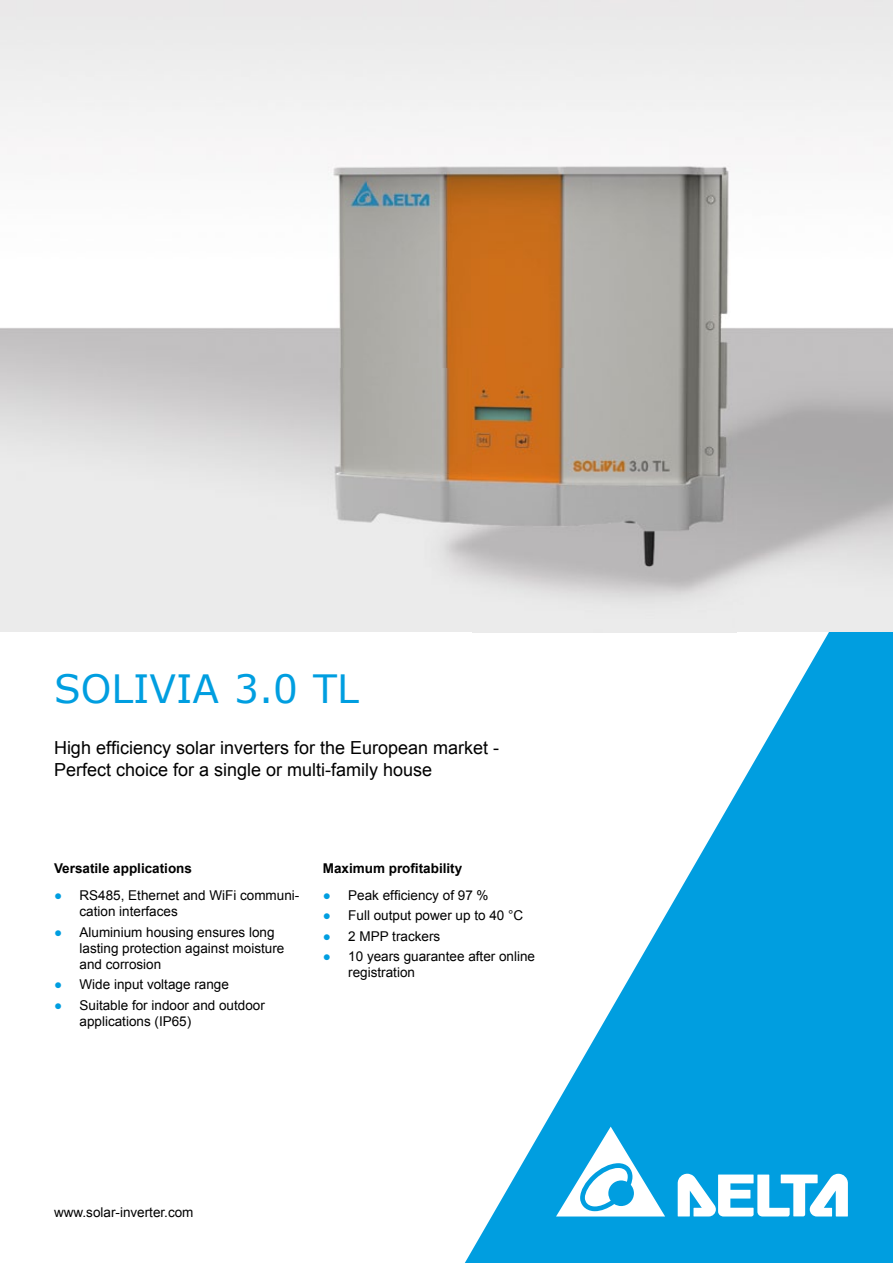
<style>
.page{position:relative;width:893px;height:1263px;background:#fff}
.page>*{position:absolute;margin:0;border:0;box-sizing:border-box;transform-origin:0 0}
.t1{font:39px "Verdana";color:#009ee0}
.t2{font:18px/21.6px "Arial";color:#000}
.t3{font:13.5px/16.2px "Arial";color:#000}
.t4{font:700 13.5px "Arial";color:#000}
.s1{color:#009ee0}
</style>
<div class="page">
<svg style="left:465px;top:632px;width:428px;height:631px;fill:#009ee0"></svg>
<svg style="left:678px;top:1174px;width:170px;height:42px"></svg>
<svg style="left:556px;top:1126px;width:109px;height:90px"></svg>
<img style="left:0;top:0;width:893px;height:632px">
<h1 class="t1" style="left:54px;top:662px;width:306px">SOLIVIA 3.0 TL</h1>
<h2 class="t2" style="left:54px;top:737px;width:447px">High efficiency solar inverters for the European market -<br>Perfect choice for a single or multi-family house</h2>
<p class="t4" style="left:54px;top:859px;width:140px">Versatile applications</p>
<p class="t3" style="left:80px;top:887px;width:221px;text-indent:-26px"><span class="s1">●</span> RS485, Ethernet and WiFi communi&shy;cation interfaces</p>
<p class="t3" style="left:80px;top:924px;width:206px;text-indent:-26px"><span class="s1">●</span> Aluminium housing ensures long lasting protection against moisture and corrosion</p>
<p class="t3" style="left:54px;top:977px;width:176px"><span class="s1">●</span> Wide input voltage range</p>
<p class="t3" style="left:80px;top:997px;width:187px;text-indent:-26px"><span class="s1">●</span> Suitable for indoor and outdoor applications (IP65)</p>
<p class="t4" style="left:323px;top:859px;width:141px">Maximum profitability</p>
<p class="t3" style="left:323px;top:887px;width:167px"><span class="s1">●</span> Peak efficiency of 97 %</p>
<p class="t3" style="left:323px;top:907px;width:202px"><span class="s1">●</span> Full output power up to 40 °C</p>
<p class="t3" style="left:323px;top:928px;width:119px"><span class="s1">●</span> 2 MPP trackers</p>
<p class="t3" style="left:348px;top:948px;width:188px;text-indent:-26px"><span class="s1">●</span> 10 years guarantee after online registration</p>
<p class="t3" style="left:54px;top:1204px;width:141px">www.solar-inverter.com</p>
</div>
